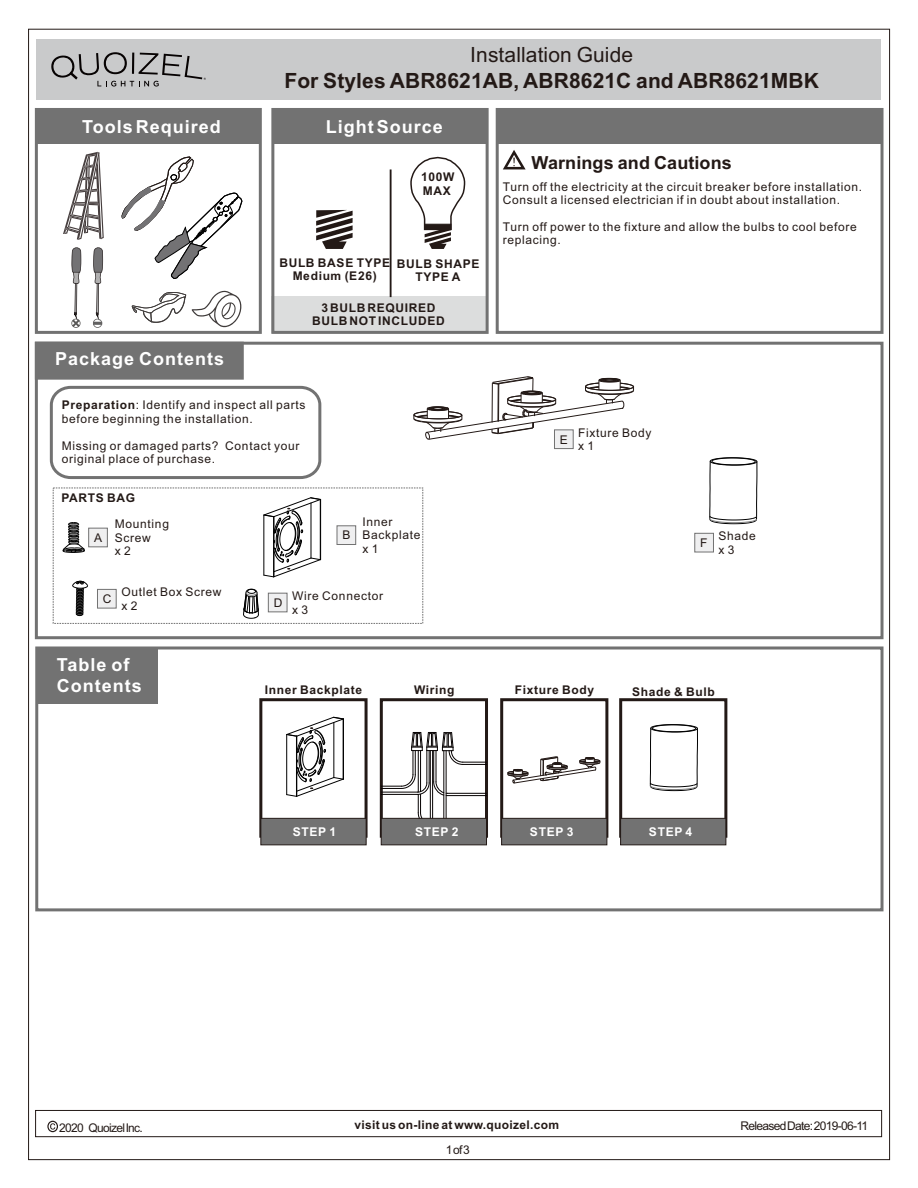
<style>
.page{position:relative;width:918px;height:1188px;background:#fff}
.page>*{position:absolute;margin:0;border:0;box-sizing:border-box;transform-origin:0 0}
.t1{font:700 21px "Arial";letter-spacing:.005em;color:#231916}
.t2{font:21px "Arial";letter-spacing:.005em;color:#231916}
.t3{font:700 18px/20.1px "Arial";letter-spacing:.055em;color:#fff}
.t4{font:700 18px "Arial";letter-spacing:.005em;color:#231916}
.t5{font:12px/13.4px "Arial";letter-spacing:.055em;color:#231916}
.t6{font:700 12px/13.4px "Arial";letter-spacing:.055em;color:#231916;text-align:center}
.t7{font:12px "Arial";letter-spacing:-.055em;color:#231916}
.t8{font:700 12px "Arial";letter-spacing:.03em;color:#231916}
.t9{font:700 12px "Arial";letter-spacing:.055em;color:#fff}
.s1{font-weight:700}
</style>
<div class="page">
<div style="left:36px;top:39px;width:845px;height:61px;background:#c9cacb"></div>
<svg style="left:47px;top:1121px;width:11px;height:11px"></svg>
<div style="left:35px;top:1110px;width:847px;height:27px;border:1px solid #231916"></div>
<div style="left:35px;top:108px;width:227px;height:226px;border:3px solid #727272"></div>
<div style="left:271px;top:296px;width:214px;height:36px;background:#dcdddd"></div>
<div style="left:271px;top:108px;width:218px;height:226px;border:3px solid #727272"></div>
<div style="left:273px;top:109px;width:214px;height:35px;background:#727272"></div>
<div style="left:36px;top:109px;width:224px;height:35px;background:#727272"></div>
<svg style="left:63px;top:152px;width:41px;height:88px"></svg>
<svg style="left:71px;top:247px;width:10px;height:81px"></svg>
<svg style="left:93px;top:247px;width:10px;height:81px"></svg>
<div style="left:496px;top:108px;width:388px;height:226px;border:3px solid #727272"></div>
<div style="left:497px;top:109px;width:385px;height:35px;background:#727272"></div>
<svg style="left:390px;top:170px;width:1px;height:127px"></svg>
<svg style="left:192px;top:290px;width:50px;height:37px"></svg>
<svg style="left:132px;top:292px;width:54px;height:31px"></svg>
<svg style="left:316px;top:210px;width:37px;height:39px"></svg>
<svg style="left:410px;top:156px;width:56px;height:93px"></svg>
<svg style="left:121px;top:157px;width:122px;height:122px"></svg>
<svg style="left:503px;top:150px;width:23px;height:19px"></svg>
<svg style="left:34px;top:341px;width:211px;height:40px;background:#7a7a7a"></svg>
<div style="left:50px;top:386px;width:271px;height:93px;border:3px solid #727272;border-radius:18px"></div>
<div style="left:35px;top:342px;width:849px;height:297px;border:3px solid #727272"></div>
<svg style="left:51px;top:52px;width:155px;height:35px"></svg>
<svg style="left:694px;top:533px;width:20px;height:20px"></svg>
<svg style="left:709px;top:457px;width:49px;height:68px"></svg>
<svg style="left:336px;top:525px;width:20px;height:20px"></svg>
<svg style="left:62px;top:522px;width:46px;height:31px"></svg>
<svg style="left:72px;top:580px;width:16px;height:36px"></svg>
<svg style="left:97px;top:589px;width:20px;height:20px"></svg>
<svg style="left:243px;top:588px;width:16px;height:31px"></svg>
<svg style="left:268px;top:592px;width:20px;height:21px"></svg>
<svg style="left:263px;top:497px;width:58px;height:81px"></svg>
<div style="left:37px;top:648px;width:120px;height:56px;background:#727272"></div>
<div style="left:35px;top:646px;width:849px;height:265px;border:3px solid #727272"></div>
<div style="left:259px;top:698px;width:109px;height:140px;border:3px solid #231916"></div>
<div style="left:380px;top:698px;width:108px;height:140px;border:3px solid #231916"></div>
<div style="left:619px;top:698px;width:108px;height:140px;border:3px solid #231916"></div>
<svg style="left:381px;top:732px;width:106px;height:113px"></svg>
<svg style="left:620px;top:818px;width:106px;height:27px;background:#6c6c6c"></svg>
<div style="left:500px;top:698px;width:108px;height:140px;border:3px solid #231916"></div>
<svg style="left:501px;top:818px;width:106px;height:27px;background:#6c6c6c"></svg>
<svg style="left:261px;top:818px;width:105px;height:27px;background:#6d6c6c"></svg>
<svg style="left:649px;top:724px;width:49px;height:67px"></svg>
<svg style="left:286px;top:716px;width:58px;height:81px"></svg>
<svg style="left:413px;top:376px;width:221px;height:73px"></svg>
<svg style="left:508px;top:757px;width:93px;height:26px"></svg>
<h1 class="t2" style="left:470px;top:47px;width:164px">Installation Guide</h1>
<h1 class="t1" style="left:284px;top:72px;width:536px">For Styles ABR8621AB, ABR8621C and ABR8621MBK</h1>
<h2 class="t3" style="left:82px;top:118px;width:140px">Tools Required</h2>
<h2 class="t3" style="left:326px;top:118px;width:118px">Light Source</h2>
<p class="t6" style="left:421px;top:171px;width:35px;text-align:left">100W<br>MAX</p>
<p class="t6" style="left:279px;top:257px;width:112px">BULB BASE TYPE<br>Medium (E26)</p>
<p class="t6" style="left:397px;top:258px;width:84px">BULB SHAPE<br>TYPE A</p>
<p class="t6" style="left:312px;top:302px;width:134px">3 BULB REQUIRED<br>BULB NOT INCLUDED</p>
<h2 class="t3" style="left:55px;top:351px;width:171px">Package Contents</h2>
<p class="t5" style="left:62px;top:400px;width:245px"><span class="s1">Preparation</span>: Identify and inspect all parts before beginning the installation.</p>
<p class="t5" style="left:62px;top:440px;width:239px">Missing or damaged parts? Contact your original place of purchase.</p>
<p class="t6" style="left:61px;top:492px;width:75px">PARTS BAG</p>
<p class="t5" style="left:115px;top:519px;width:56px">Mounting<br>Screw<br>x 2</p>
<p class="t5" style="left:342px;top:530px;width:10px">B</p>
<p class="t5" style="left:121px;top:587px;width:102px">Outlet Box Screw x 2</p>
<p class="t5" style="left:362px;top:516px;width:60px">Inner<br>Backplate x 1</p>
<p class="t5" style="left:94px;top:532px;width:10px">A</p>
<p class="t5" style="left:103px;top:593px;width:10px">C</p>
<p class="t5" style="left:292px;top:590px;width:92px">Wire Connector x 3</p>
<p class="t5" style="left:274px;top:597px;width:10px">D</p>
<h2 class="t4" style="left:532px;top:156px;width:202px">Warnings and Cautions</h2>
<p class="t5" style="left:503px;top:181px;width:361px">Turn off the electricity at the circuit breaker before installation.<br>Consult a licensed electrician if in doubt about installation.</p>
<p class="t5" style="left:503px;top:221px;width:356px">Turn off power to the fixture and allow the bulbs to cool before replacing.</p>
<p class="t5" style="left:560px;top:434px;width:10px">E</p>
<p class="t5" style="left:578px;top:427px;width:75px">Fixture Body x 1</p>
<p class="t5" style="left:700px;top:537px;width:9px">F</p>
<p class="t5" style="left:718px;top:530px;width:39px">Shade x 3</p>
<h2 class="t3" style="left:57px;top:657px;width:86px">Table of<br>Contents</h2>
<p class="t6" style="left:265px;top:685px;width:99px">Inner Backplate</p>
<p class="t9" style="left:293px;top:828px;width:45px">STEP 1</p>
<p class="t6" style="left:414px;top:685px;width:42px">Wiring</p>
<p class="t6" style="left:632px;top:686px;width:84px">Shade &amp; Bulb</p>
<p class="t6" style="left:515px;top:685px;width:81px">Fixture Body</p>
<p class="t9" style="left:415px;top:828px;width:45px">STEP 2</p>
<p class="t9" style="left:649px;top:828px;width:45px">STEP 4</p>
<p class="t9" style="left:530px;top:828px;width:45px">STEP 3</p>
<p class="t7" style="left:59px;top:1123px;width:85px">2020 Quoizel Inc.</p>
<p class="t8" style="left:354px;top:1120px;width:206px">visit us on-line at www.quoizel.com</p>
<p class="t7" style="left:741px;top:1122px;width:129px">Released Date: 2019-06-11</p>
<p class="t5" style="left:446px;top:1144px;width:25px">1 of 3</p>
</div>
